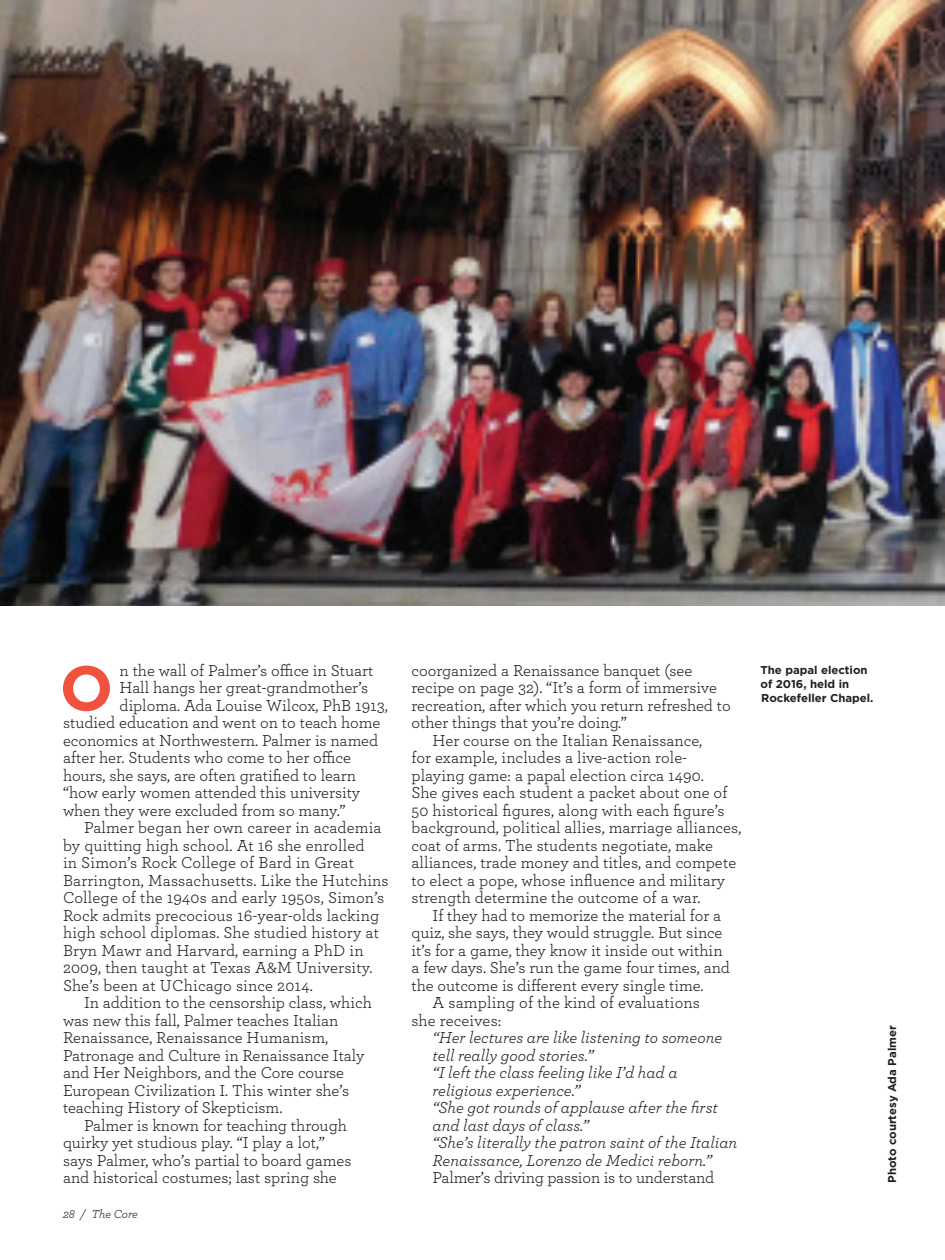
<style>
.page{position:relative;width:945px;height:1260px;background:#fff}
.page>*{position:absolute;margin:0;border:0;box-sizing:border-box;transform-origin:0 0}
.t1{font:700 63.18px "Gotham";color:#f0523e}
.t2{font:16.62px "Archer";color:#231f20}
.t3{font:italic 16.62px/17.5px "Archer";color:#231f20}
.t4{font:italic 12.25px "Archer";color:#231f20}
.t5{font:700 11.38px/14px "Gotham";color:#231f20}
</style>
<div class="page">
<img style="left:0;top:0;width:945px;height:606px">
<h1 class="t1" style="left:60px;top:646px;width:55px">O</h1>
<p class="t2" style="left:120px;top:659px;width:255px">n the wall of Palmer’s office in Stuart</p>
<p class="t2" style="left:120px;top:676px;width:250px">Hall hangs her great-grandmother’s</p>
<p class="t2" style="left:120px;top:694px;width:270px">diploma. Ada Louise Wilcox, PhB 1913,</p>
<p class="t2" style="left:63px;top:711px;width:319px">studied education and went on to teach home</p>
<p class="t2" style="left:63px;top:729px;width:317px">economics at Northwestern. Palmer is named</p>
<p class="t2" style="left:63px;top:746px;width:290px">after her. Students who come to her office</p>
<p class="t2" style="left:63px;top:764px;width:295px">hours, she says, are often gratified to learn</p>
<p class="t2" style="left:63px;top:781px;width:299px">“how early women attended this university</p>
<p class="t2" style="left:63px;top:799px;width:284px">when they were excluded from so many.”</p>
<p class="t2" style="left:84px;top:816px;width:299px">Palmer began her own career in academia</p>
<p class="t2" style="left:63px;top:834px;width:303px">by quitting high school. At 16 she enrolled</p>
<p class="t2" style="left:63px;top:851px;width:293px">in Simon’s Rock College of Bard in Great</p>
<p class="t2" style="left:63px;top:869px;width:327px">Barrington, Massachusetts. Like the Hutchins</p>
<p class="t2" style="left:63px;top:886px;width:323px">College of the 1940s and early 1950s, Simon’s</p>
<p class="t2" style="left:63px;top:904px;width:318px">Rock admits precocious 16-year-olds lacking</p>
<p class="t2" style="left:63px;top:921px;width:318px">high school diplomas. She studied history at</p>
<p class="t2" style="left:63px;top:939px;width:302px">Bryn Mawr and Harvard, earning a PhD in</p>
<p class="t2" style="left:63px;top:956px;width:311px">2009, then taught at Texas A&amp;M University.</p>
<p class="t2" style="left:63px;top:974px;width:251px">She’s been at UChicago since 2014.</p>
<p class="t2" style="left:84px;top:991px;width:289px">In addition to the censorship class, which</p>
<p class="t2" style="left:63px;top:1009px;width:277px">was new this fall, Palmer teaches Italian</p>
<p class="t2" style="left:63px;top:1026px;width:267px">Renaissance, Renaissance Humanism,</p>
<p class="t2" style="left:63px;top:1044px;width:303px">Patronage and Culture in Renaissance Italy</p>
<p class="t2" style="left:63px;top:1061px;width:283px">and Her Neighbors, and the Core course</p>
<p class="t2" style="left:63px;top:1079px;width:288px">European Civilization I. This winter she’s</p>
<p class="t2" style="left:63px;top:1096px;width:221px">teaching History of Skepticism.</p>
<p class="t2" style="left:84px;top:1114px;width:265px">Palmer is known for teaching through</p>
<p class="t2" style="left:63px;top:1131px;width:263px">quirky yet studious play. “I play a lot,”</p>
<p class="t2" style="left:63px;top:1149px;width:290px">says Palmer, who’s partial to board games</p>
<p class="t2" style="left:63px;top:1166px;width:275px">and historical costumes; last spring she</p>
<p class="t4" style="left:63px;top:1205px;width:77px">28 / The Core</p>
<p class="t2" style="left:412px;top:659px;width:282px">coorganized a Renaissance banquet (see</p>
<p class="t2" style="left:412px;top:676px;width:307px">recipe on page 32). “It’s a form of immersive</p>
<p class="t2" style="left:412px;top:694px;width:321px">recreation, after which you return refreshed to</p>
<p class="t2" style="left:412px;top:711px;width:217px">other things that you’re doing.”</p>
<p class="t2" style="left:433px;top:729px;width:271px">Her course on the Italian Renaissance,</p>
<p class="t2" style="left:412px;top:746px;width:277px">for example, includes a live-action role-</p>
<p class="t2" style="left:412px;top:764px;width:294px">playing game: a papal election circa 1490.</p>
<p class="t2" style="left:412px;top:781px;width:317px">She gives each student a packet about one of</p>
<p class="t2" style="left:412px;top:799px;width:314px">50 historical figures, along with each figure’s</p>
<p class="t2" style="left:412px;top:816px;width:331px">background, political allies, marriage alliances,</p>
<p class="t2" style="left:412px;top:834px;width:303px">coat of arms. The students negotiate, make</p>
<p class="t2" style="left:412px;top:851px;width:326px">alliances, trade money and titles, and compete</p>
<p class="t2" style="left:412px;top:869px;width:315px">to elect a pope, whose influence and military</p>
<p class="t2" style="left:412px;top:886px;width:291px">strength determine the outcome of a war.</p>
<p class="t2" style="left:433px;top:904px;width:290px">If they had to memorize the material for a</p>
<p class="t2" style="left:412px;top:921px;width:313px">quiz, she says, they would struggle. But since</p>
<p class="t2" style="left:412px;top:939px;width:313px">it’s for a game, they know it inside out within</p>
<p class="t2" style="left:412px;top:956px;width:320px">a few days. She’s run the game four times, and</p>
<p class="t2" style="left:412px;top:974px;width:294px">the outcome is different every single time.</p>
<p class="t2" style="left:433px;top:991px;width:269px">A sampling of the kind of evaluations</p>
<p class="t2" style="left:412px;top:1009px;width:91px">she receives:</p>
<p class="t3" style="left:433px;top:1028px;width:306px">“Her lectures are like listening to someone tell really good stories.”<br>“I left the class feeling like I’d had a religious experience.”<br>“She got rounds of applause after the first and last days of class.”<br>“She’s literally the patron saint of the Italian Renaissance, Lorenzo de Medici reborn.”</p>
<p class="t2" style="left:433px;top:1166px;width:283px">Palmer’s driving passion is to understand</p>
<p class="t5" style="left:760px;top:663px;width:115px">The papal election of 2016, held in<br>Rockefeller Chapel.</p>
<p class="t5" style="left:885px;top:1183px;width:159px;rotate:-90deg">Photo courtesy Ada Palmer</p>
</div>
